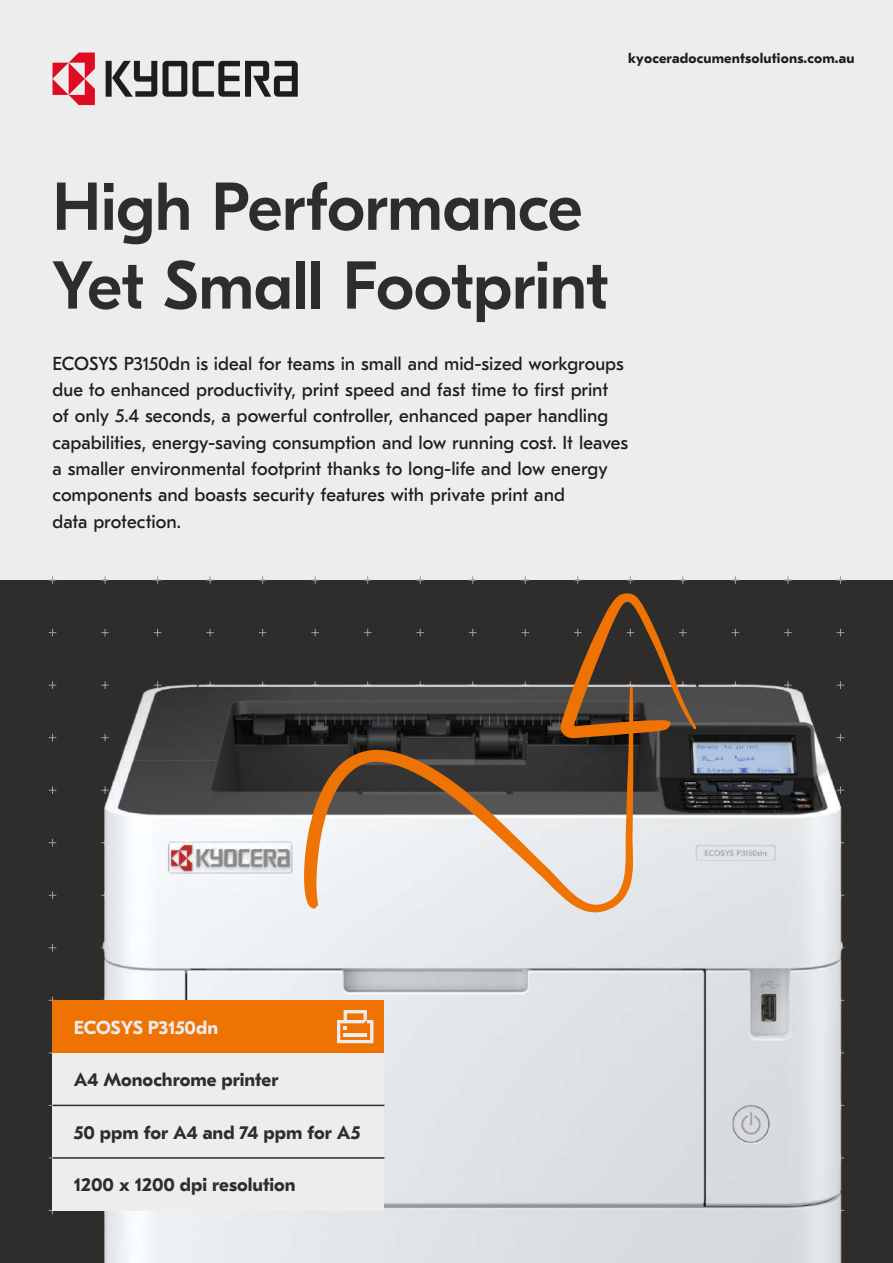
<style>
.page{position:relative;width:893px;height:1263px;background:#ededed}
.page>*{position:absolute;margin:0;border:0;box-sizing:border-box;transform-origin:0 0}
.t1{font:500 67.5px/78.8px "GT Eesti Pro Display";letter-spacing:-.01em;color:#2e2d2c}
.t2{font:18.75px/26.2px "GT Eesti Pro Text";color:#1d1d1b}
.t3{font:700 18.75px "GT Eesti Pro Text";color:#2e2d2c}
.t4{font:700 18.75px "GT Eesti Pro Text";letter-spacing:-.01em;color:#ededed}
.t5{font:700 14.25px "GT Eesti Pro Text";letter-spacing:.01em;color:#1d1d1b}
</style>
<div class="page">
<div style="left:0;top:580px;width:893px;height:683px;background:#2e2d2c"></div>
<svg style="left:193px;top:61px;width:105px;height:36px"></svg>
<svg style="left:163px;top:61px;width:24px;height:36px"></svg>
<svg style="left:106px;top:61px;width:51px;height:36px"></svg>
<svg style="left:53px;top:53px;width:42px;height:52px"></svg>
<img style="left:102px;top:684px;width:741px;height:579px">
<div style="left:53px;top:1158px;width:331px;height:52px;background:#ededed"></div>
<div style="left:53px;top:1105px;width:331px;height:53px;background:#ededed"></div>
<div style="left:53px;top:1053px;width:331px;height:52px;background:#ededed"></div>
<div style="left:53px;top:1000px;width:331px;height:53px;background:#ee7303"></div>
<hr style="left:53px;top:1105px;width:331px;height:1px;background:#2e2d2c">
<hr style="left:53px;top:1157px;width:331px;height:2px;background:#2e2d2c">
<svg style="left:337px;top:1010px;width:36px;height:33px"></svg>
<svg style="left:304px;top:593px;width:393px;height:319px"></svg>
<p class="t5" style="left:628px;top:50px;width:228px">kyoceradocumentsolutions.com.au</p>
<h1 class="t1" style="left:53px;top:169px;width:558px">High Performance<br>Yet Small Footprint</h1>
<p class="t2" style="left:53px;top:351px;width:577px">ECOSYS P3150dn is ideal for teams in small and mid-sized workgroups due to enhanced productivity, print speed and fast time to first print of only 5.4 seconds, a powerful controller, enhanced paper handling capabilities, energy-saving consumption and low running cost. It leaves a smaller environmental footprint thanks to long-life and low energy components and boasts security features with private print and<br>data protection.</p>
<p class="t4" style="left:74px;top:1017px;width:146px">ECOSYS P3150dn</p>
<p class="t3" style="left:74px;top:1069px;width:206px">A4 Monochrome printer</p>
<p class="t3" style="left:74px;top:1122px;width:288px">50 ppm for A4 and 74 ppm for A5</p>
<p class="t3" style="left:74px;top:1174px;width:223px">1200 x 1200 dpi resolution</p>
</div>
